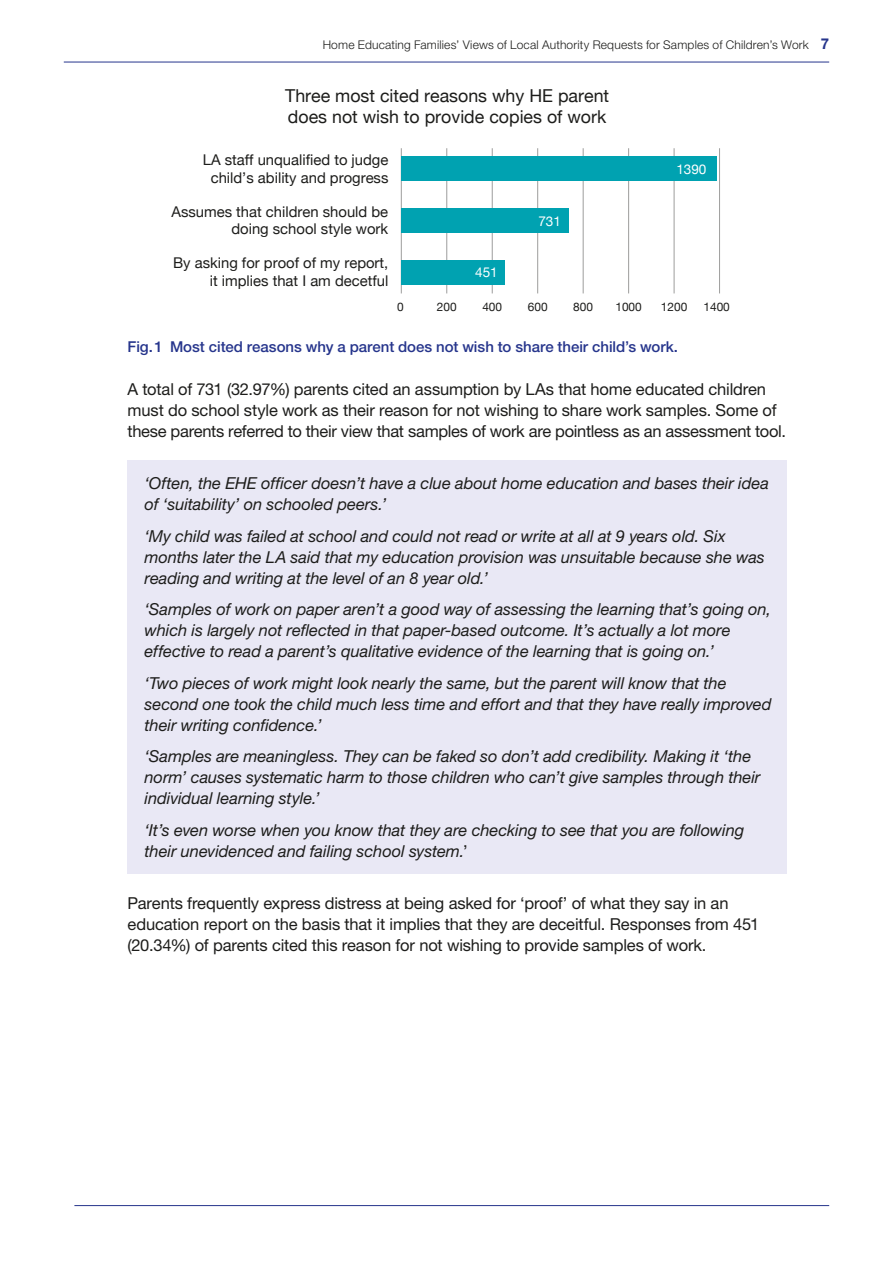
<style>
.page{position:relative;width:893px;height:1263px;background:#fff}
.page>*{position:absolute;margin:0;border:0;box-sizing:border-box;transform-origin:0 0}
.t1{font:17.85px/21.3px "Helvetica Neue";color:#1d1d1b}
.Para{font:italic 16.5px/21px "Helvetica Neue LT Std";letter-spacing:-.005em;color:#1d1d1b}
.Para-2{font:16.5px/21px "Helvetica Neue LT Std";letter-spacing:-.01em;color:#1d1d1b}
.t2{font:500 15px "Helvetica Neue LT Std";letter-spacing:-.005em;color:#26358c}
.t3{font:14.85px/17.9px "Helvetica Neue";color:#1d1d1b;text-align:right}
.t4{font:13.5px "Helvetica Neue";color:#fff}
.t5{font:300 12px "Helvetica Neue LT Std";letter-spacing:.015em;color:#1d1d1b}
.t6{font:11.85px "Helvetica Neue";color:#1d1d1b}
.s1{font-weight:700;font-size:15px;color:#26358c}
.s2{font-style:normal}
</style>
<div class="page">
<hr style="left:74px;top:1205px;width:755px;height:1px;background:#26358c">
<hr style="left:64px;top:62px;width:765px;height:1px;background:#26358c">
<div style="left:128px;top:460px;width:659px;height:413px;background:#e9e8f5"></div>
<hr style="left:719px;top:148px;width:1px;height:145px;background:#9d9d9c">
<hr style="left:583px;top:148px;width:1px;height:145px;background:#9d9d9c">
<hr style="left:537px;top:148px;width:1px;height:145px;background:#9d9d9c">
<hr style="left:492px;top:148px;width:1px;height:145px;background:#9d9d9c">
<hr style="left:446px;top:148px;width:1px;height:145px;background:#9d9d9c">
<hr style="left:401px;top:148px;width:1px;height:145px;background:#9d9d9c">
<hr style="left:628px;top:148px;width:1px;height:145px;background:#9d9d9c">
<hr style="left:674px;top:148px;width:1px;height:145px;background:#9d9d9c">
<div style="left:401px;top:156px;width:316px;height:25px;background:#00a2b1"></div>
<div style="left:401px;top:208px;width:167px;height:25px;background:#00a2b1"></div>
<div style="left:401px;top:260px;width:104px;height:25px;background:#00a2b1"></div>
<p class="t5" style="left:323px;top:37px;width:508px">Home Educating Families’ Views of Local Authority Requests for Samples of Children’s Work <span class="s1">7</span></p>
<p class="t1" style="left:285px;top:86px;width:326px">Three most cited reasons why HE parent does not wish to provide copies of work</p>
<p class="t3" style="left:203px;top:151px;width:187px;text-align:center">LA staff unqualified to judge child’s ability and progress</p>
<p class="t3" style="left:171px;top:203px;width:218px">Assumes that children should be doing school style work</p>
<p class="t3" style="left:173px;top:255px;width:217px">By asking for proof of my report, it implies that I am decetful</p>
<p class="t4" style="left:475px;top:263px;width:24px">451</p>
<p class="t4" style="left:538px;top:211px;width:24px">731</p>
<p class="t4" style="left:676px;top:159px;width:32px">1390</p>
<p class="t6" style="left:397px;top:298px;width:8px">0</p>
<p class="t6" style="left:437px;top:298px;width:21px">200</p>
<p class="t6" style="left:482px;top:298px;width:21px">400</p>
<p class="t6" style="left:528px;top:298px;width:21px">600</p>
<p class="t6" style="left:573px;top:298px;width:21px">800</p>
<p class="t6" style="left:615px;top:298px;width:28px">1000</p>
<p class="t6" style="left:661px;top:298px;width:28px">1200</p>
<p class="t6" style="left:703px;top:298px;width:28px">1400</p>
<p class="t2" style="left:128px;top:338px;width:552px">Fig.1 Most cited reasons why a parent does not wish to share their child’s work.</p>
<p class="Para-2" style="left:128px;top:378px;width:660px">A total of 731 (32.97%) parents cited an assumption by LAs that home educated children must do school style work as their reason for not wishing to share work samples. Some of these parents referred to their view that samples of work are pointless as an assessment tool.</p>
<p class="Para" style="left:145px;top:472px;width:626px">‘Often, the EHE officer doesn’t have a clue about home education and bases their idea of ‘suitability’ on schooled peers.’</p>
<p class="Para" style="left:145px;top:525px;width:622px">‘My child was failed at school and could not read or write at all at 9 years old. Six months later the LA said that my education provision was unsuitable because she was reading and writing at the level of an 8 year old.’</p>
<p class="Para" style="left:145px;top:598px;width:628px">‘Samples of work on paper aren’t a good way of assessing the learning that’s going on, which is largely not reflected in that paper-based outcome. It’s actually a lot more effective to read a parent’s qualitative evidence of the learning that is going on.’</p>
<p class="Para" style="left:145px;top:672px;width:628px">‘Two pieces of work might look nearly the same, but the parent will know that the second one took the child much less time and effort and that they have really improved their writing confidence.’</p>
<p class="Para" style="left:145px;top:745px;width:617px">‘Samples are meaningless. They can be faked so don’t add credibility. Making it ‘the norm’ causes systematic harm to those children who can’t give samples through their individual learning style.’</p>
<p class="Para" style="left:145px;top:819px;width:601px">‘It’s even worse when you know that they are checking to see that you are following their unevidenced and failing school system.<span class="s2">’</span></p>
<p class="Para-2" style="left:128px;top:893px;width:633px">Parents frequently express distress at being asked for ‘proof’ of what they say in an education report on the basis that it implies that they are deceitful. Responses from 451 (20.34%) of parents cited this reason for not wishing to provide samples of work.</p>
</div>
